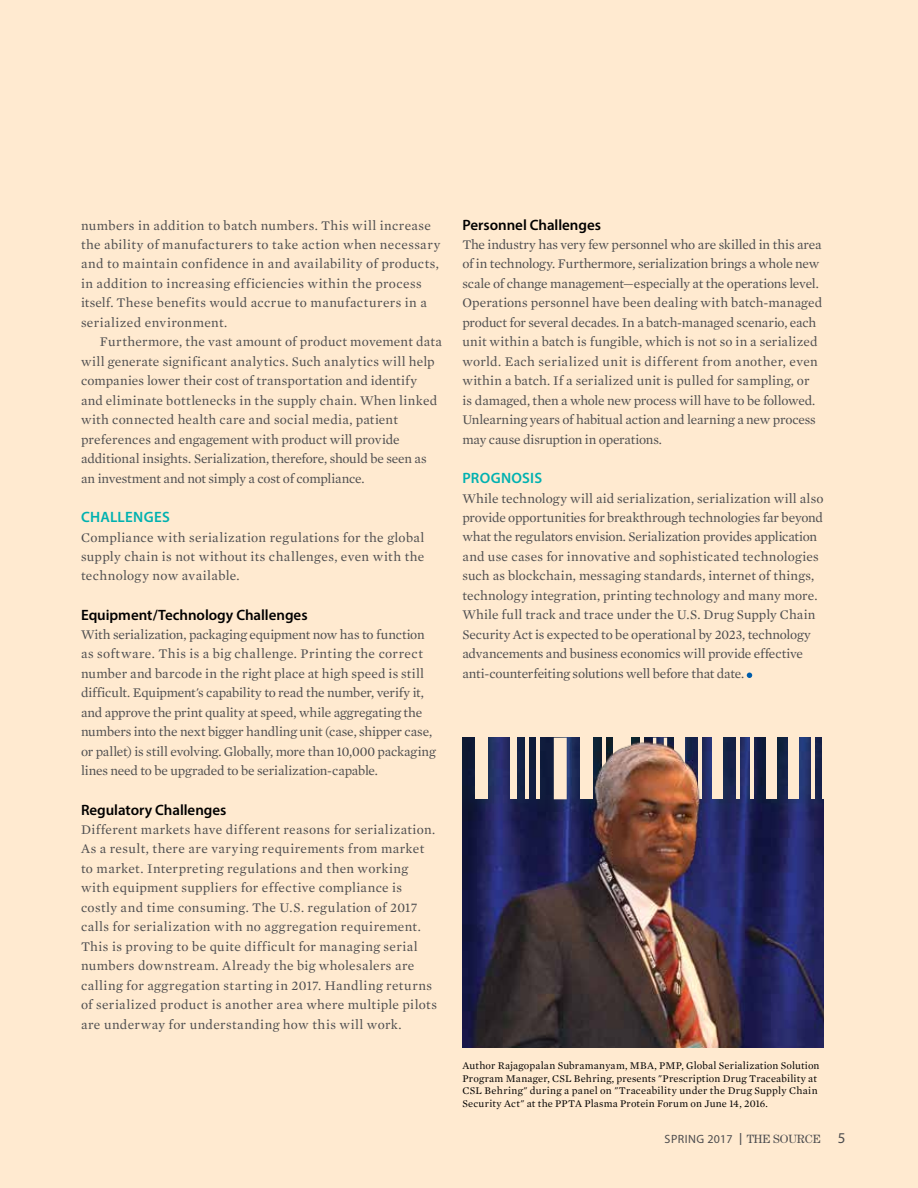
<style>
.page{position:relative;width:918px;height:1188px;background:#ffead0}
.page>*{position:absolute;margin:0;border:0;box-sizing:border-box;transform-origin:0 0}
.t1{font:600 15px "Myriad Pro";letter-spacing:-.005em;color:#000}
.t2{font:600 15px "Myriad Pro";letter-spacing:.015em;color:#00b1b0}
.t3{font:13.5px/19.5px "Mercury Text G1";letter-spacing:.01em;color:#4d4d4f}
.t4{font:12px "Myriad Pro";letter-spacing:.04em;color:#4d4d4f}
.t5{font:10.5px/12.6px "Mercury Text G1";letter-spacing:.02em;color:#000}
.s1{font-weight:600}
.s2{font-family:"Century"}
.s3{font-size:15px}
</style>
<div class="page">
<svg style="left:747px;top:673px;width:5px;height:5px"></svg>
<img style="left:462px;top:860px;width:362px;height:188px">
<div style="left:462px;top:738px;width:362px;height:122px;background:#006d4a;opacity:.3"></div>
<hr style="left:525px;top:738px;width:4px;height:61px;background:#ffead0">
<hr style="left:536px;top:738px;width:4px;height:61px;background:#ffead0">
<hr style="left:737px;top:738px;width:3px;height:61px;background:#ffead0">
<hr style="left:811px;top:738px;width:3px;height:61px;background:#ffead0">
<hr style="left:822px;top:738px;width:2px;height:61px;background:#ffead0">
<hr style="left:750px;top:738px;width:3px;height:61px;background:#ffead0">
<div style="left:475px;top:738px;width:12px;height:61px;background:#ffead0"></div>
<div style="left:510px;top:738px;width:6px;height:61px;background:#ffead0"></div>
<svg style="left:554px;top:738px;width:13px;height:61px"></svg>
<div style="left:712px;top:738px;width:11px;height:61px;background:#ffead0"></div>
<div style="left:766px;top:738px;width:11px;height:61px;background:#ffead0"></div>
<div style="left:788px;top:738px;width:11px;height:61px;background:#ffead0"></div>
<img style="left:580px;top:738px;width:126px;height:126px">
<p class="t3" style="left:81px;top:215px;width:361px">numbers in addition to batch numbers. This will increase the ability of manufacturers to take action when necessary and to maintain confidence in and availability of products, in addition to increasing efficiencies within the process itself. These benefits would accrue to manufacturers in a serialized environment.</p>
<p class="t3" style="left:81px;top:332px;width:362px;text-indent:19px">Furthermore, the vast amount of product movement data will generate significant analytics. Such analytics will help companies lower their cost of transportation and identify and eliminate bottlenecks in the supply chain. When linked with connected health care and social media, patient preferences and engagement with product will provide additional insights. Serialization, therefore, should be seen as an investment and not simply a cost of compliance.</p>
<p class="t2" style="left:81px;top:507px;width:90px">CHALLENGES</p>
<p class="t3" style="left:81px;top:527px;width:345px;text-align:justify">Compliance with serialization regulations for the global supply chain is not without its challenges, even with the technology now available.</p>
<p class="t1" style="left:81px;top:605px;width:228px">Equipment/Technology Challenges</p>
<p class="t3" style="left:81px;top:624px;width:356px">With serialization, packaging equipment now has to function as software. This is a big challenge. Printing the correct number and barcode in the right place at high speed is still difficult. Equipment's capability to read the number, verify it, and approve the print quality at speed, while aggregating the numbers into the next bigger handling unit (case, shipper case, or pallet) is still evolving. Globally, more than 10,000 packaging lines need to be upgraded to be serialization-capable.</p>
<p class="t1" style="left:81px;top:800px;width:147px">Regulatory Challenges</p>
<p class="t3" style="left:81px;top:819px;width:357px">Different markets have different reasons for serialization.<br>As a result, there are varying requirements from market to market. Interpreting regulations and then working with equipment suppliers for effective compliance is costly and time consuming. The U.S. regulation of 2017 calls for serialization with no aggregation requirement.<br>This is proving to be quite difficult for managing serial numbers downstream. Already the big wholesalers are calling for aggregation starting in 2017. Handling returns of serialized product is another area where multiple pilots are underway for understanding how this will work.</p>
<p class="t1" style="left:462px;top:215px;width:140px">Personnel Challenges</p>
<p class="t3" style="left:462px;top:234px;width:362px">The industry has very few personnel who are skilled in this area of in technology. Furthermore, serialization brings a whole new scale of change management—especially at the operations level.<br>Operations personnel have been dealing with batch-managed product for several decades. In a batch-managed scenario, each unit within a batch is fungible, which is not so in a serialized world. Each serialized unit is different from another, even within a batch. If a serialized unit is pulled for sampling, or is damaged, then a whole new process will have to be followed.<br>Unlearning years of habitual action and learning a new process may cause disruption in operations.</p>
<p class="t2" style="left:463px;top:468px;width:81px">PROGNOSIS</p>
<p class="t3" style="left:462px;top:488px;width:363px">While technology will aid serialization, serialization will also provide opportunities for breakthrough technologies far beyond what the regulators envision. Serialization provides application and use cases for innovative and sophisticated technologies such as blockchain, messaging standards, internet of things, technology integration, printing technology and many more.<br>While full track and trace under the U.S. Drug Supply Chain Security Act is expected to be operational by 2023, technology advancements and business economics will provide effective anti-counterfeiting solutions well before that date.</p>
<p class="t5" style="left:462px;top:1059px;width:359px">Author Rajagopalan Subramanyam, MBA, PMP, Global Serialization Solution Program Manager, CSL Behring, presents "Prescription Drug Traceability at CSL Behring" during a panel on "Traceability under the Drug Supply Chain Security Act" at the PPTA Plasma Protein Forum on June 14, 2016.</p>
<p class="t4" style="left:665px;top:1132px;width:182px">SPRING 2017 <span class="s1">|</span> <span class="s2">THE SOURCE</span> <span class="s3">5</span></p>
</div>
